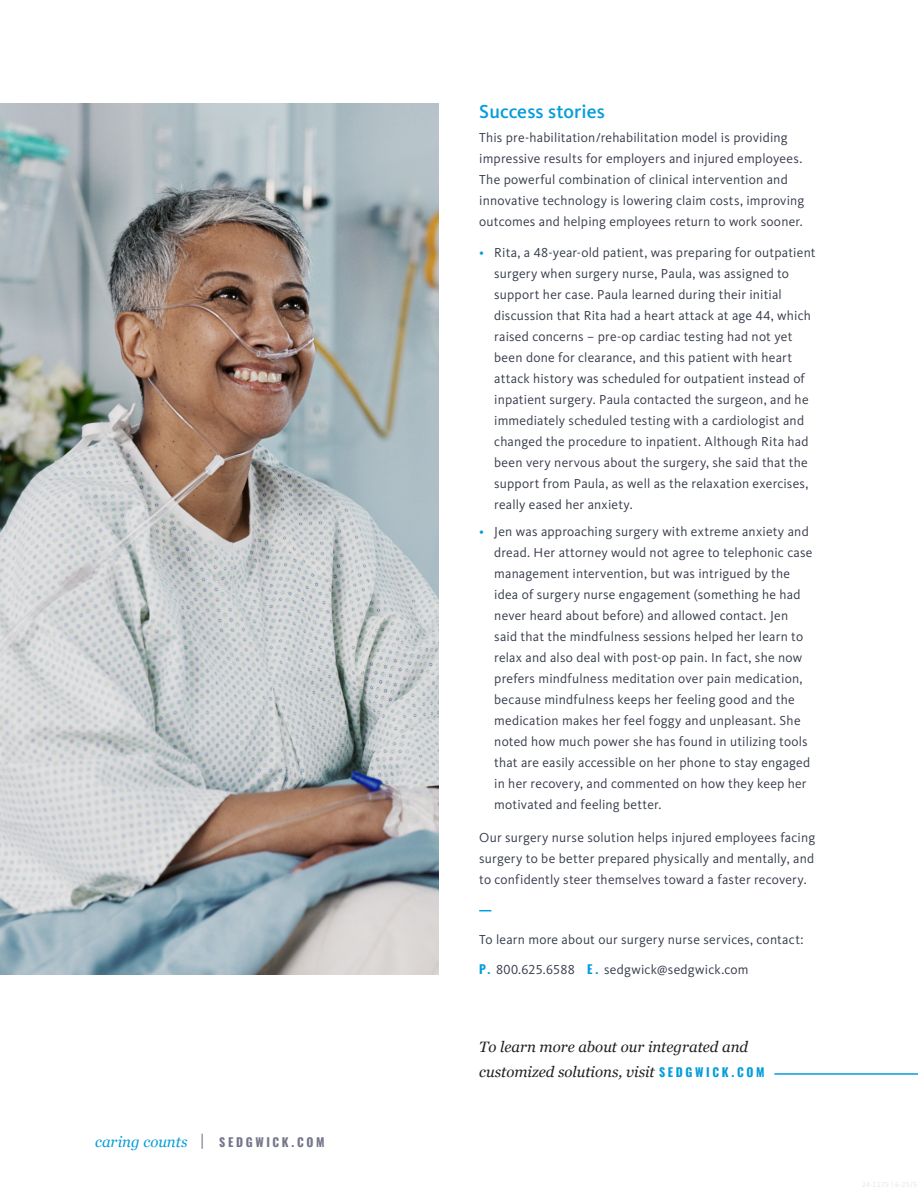
<style>
.page{position:relative;width:918px;height:1188px;background:#fff}
.page>*{position:absolute;margin:0;border:0;box-sizing:border-box;transform-origin:0 0}
.t1{font:500 19.5px "Kievit OT";letter-spacing:.005em;color:#069ddc}
.Sign-off{font:italic 15px/25.5px "Georgia";color:#231f20}
.t2{font:italic 15px "Georgia";color:#069ddc}
.Body{font:13.5px/21px "Kievit OT";letter-spacing:.015em;color:#373c4b}
.s1{font-family:"Kievit OT";font-style:normal;color:#747689}
.s2{font-family:"Oswald";font-weight:700;font-style:normal;font-size:12px;color:#747689}
.s3{color:#069ddc}
.s4{font-family:"Oswald";font-weight:700;font-size:12px;color:#069ddc}
.s5{font-family:"Oswald";font-weight:700;font-style:normal;font-size:12px;color:#069ddc}
</style>
<div class="page">
<svg style="left:479px;top:910px;width:12px;height:1px"></svg>
<hr style="left:774px;top:1073px;width:144px;height:2px;background:#069ddc">
<img style="left:0;top:104px;width:439px;height:870px">
<p class="t2" style="left:95px;top:1131px;width:231px">caring counts <span class="s1">|</span> <span class="s2">SEDGWICK.COM</span></p>
<h2 class="t1" style="left:479px;top:100px;width:127px">Success stories</h2>
<p class="Body" style="left:479px;top:127px;width:327px">This pre-habilitation/rehabilitation model is providing impressive results for employers and injured employees.<br>The powerful combination of clinical intervention and innovative technology is lowering claim costs, improving outcomes and helping employees return to work sooner.</p>
<p class="Body" style="left:494px;top:242px;width:323px;text-indent:-15px"><span class="s3">•</span> Rita, a 48-year-old patient, was preparing for outpatient surgery when surgery nurse, Paula, was assigned to support her case. Paula learned during their initial discussion that Rita had a heart attack at age 44, which raised concerns – pre-op cardiac testing had not yet been done for clearance, and this patient with heart attack history was scheduled for outpatient instead of inpatient surgery. Paula contacted the surgeon, and he immediately scheduled testing with a cardiologist and changed the procedure to inpatient. Although Rita had been very nervous about the surgery, she said that the support from Paula, as well as the relaxation exercises, really eased her anxiety.</p>
<p class="Body" style="left:494px;top:521px;width:320px;text-indent:-15px"><span class="s3">•</span> Jen was approaching surgery with extreme anxiety and dread. Her attorney would not agree to telephonic case management intervention, but was intrigued by the idea of surgery nurse engagement (something he had never heard about before) and allowed contact. Jen said that the mindfulness sessions helped her learn to relax and also deal with post-op pain. In fact, she now prefers mindfulness meditation over pain medication, because mindfulness keeps her feeling good and the medication makes her feel foggy and unpleasant. She noted how much power she has found in utilizing tools that are easily accessible on her phone to stay engaged in her recovery, and commented on how they keep her motivated and feeling better.</p>
<p class="Body" style="left:479px;top:827px;width:338px;text-align:justify">Our surgery nurse solution helps injured employees facing surgery to be better prepared physically and mentally, and to confidently steer themselves toward a faster recovery.</p>
<p class="Body" style="left:479px;top:929px;width:326px">To learn more about our surgery nurse services, contact:</p>
<p class="Body" style="left:479px;top:959px;width:271px"><span class="s4">P.</span> 800.625.6588 <span class="s4">E .</span> sedgwick@sedgwick.com</p>
<p class="Sign-off" style="left:479px;top:1033px;width:287px">To learn more about our integrated and customized solutions, visit <span class="s5">S E D G W I C K . C O M</span></p>
</div>
